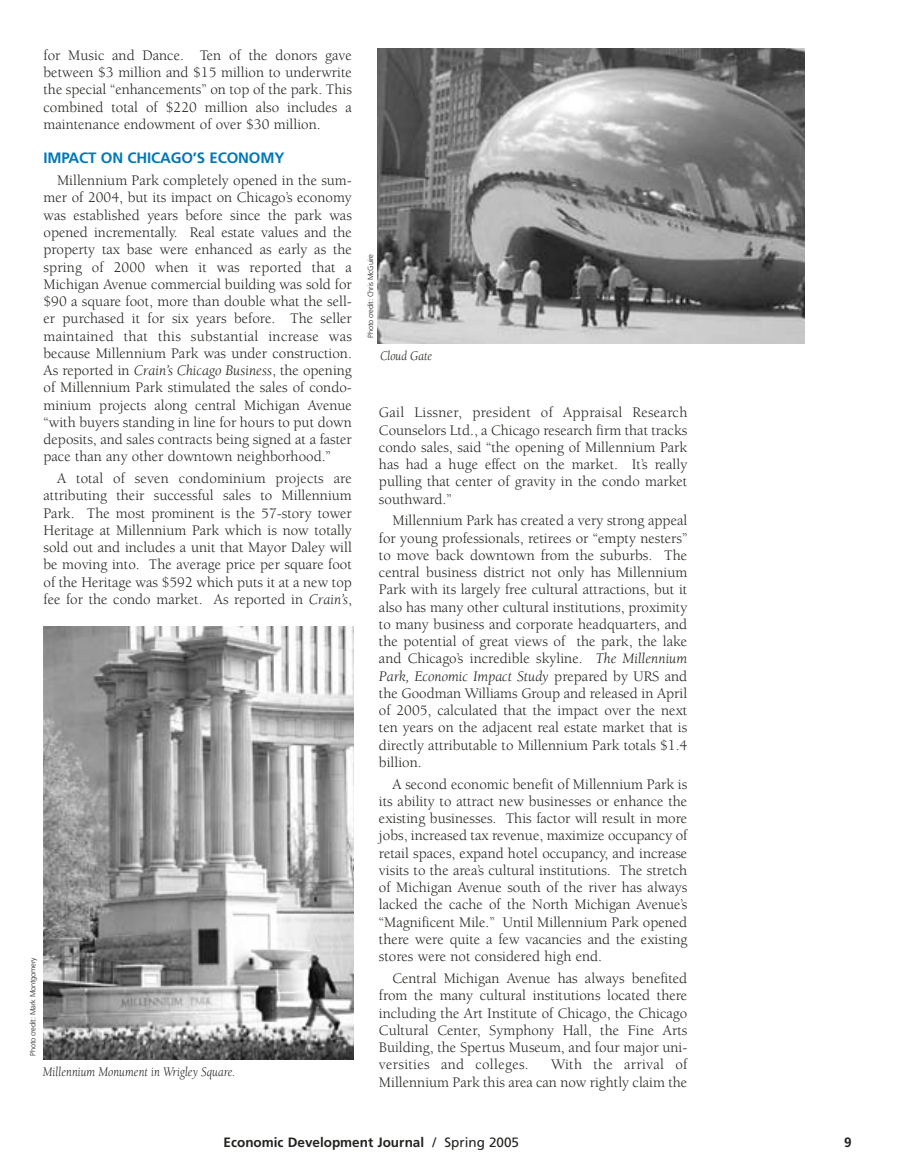
<style>
.page{position:relative;width:905px;height:1175px;background:#fff}
.page>*{position:absolute;margin:0;border:0;box-sizing:border-box;transform-origin:0 0}
.t1{font:15px/17.2px "Berkeley";color:#20231e;text-align:justify}
.t2{font:700 15px "Frutiger";letter-spacing:-.01em;color:#0078b7}
.t3{font:italic 13.5px "Berkeley";color:#20231e;scale:.9 1}
.t4{font:700 13.5px "Frutiger";color:#20231e}
.t5{font:300 7.5px "Frutiger";letter-spacing:-.03em;color:#20231e}
.s1{font-style:italic}
.s2{font-weight:400}
</style>
<div class="page">
<img style="left:43px;top:627px;width:310px;height:432px">
<img style="left:378px;top:48px;width:426px;height:295px">
<p class="t1" style="left:44px;top:48px;width:310px">for Music and Dance. Ten of the donors gave between $3 million and $15 million to underwrite the special “enhancements” on top of the park. This combined total of $220 million also includes a maintenance endowment of over $30 million.</p>
<p class="t2" style="left:44px;top:152px;width:242px">IMPACT ON CHICAGO’S ECONOMY</p>
<p class="t1" style="left:43px;top:173px;width:310px;text-indent:14px">Millennium Park completely opened in the sum&shy;mer of 2004, but its impact on Chicago’s economy was established years before since the park was opened incrementally. Real estate values and the property tax base were enhanced as early as the spring of 2000 when it was reported that a Michigan Avenue commercial building was sold for $90 a square foot, more than double what the sell&shy;er purchased it for six years before. The seller maintained that this substantial increase was because Millennium Park was under construction.<br>As reported in <span class="s1">Crain’s Chicago Business</span>, the opening of Millennium Park stimulated the sales of condo&shy;minium projects along central Michigan Avenue “with buyers standing in line for hours to put down deposits, and sales contracts being signed at a faster pace than any other downtown neighborhood.”</p>
<p class="t1" style="left:43px;top:471px;width:310px;text-indent:14px">A total of seven condominium projects are attributing their successful sales to Millennium Park. The most prominent is the 57-story tower Heritage at Millennium Park which is now totally sold out and includes a unit that Mayor Daley will be moving into. The average price per square foot of the Heritage was $592 which puts it at a new top fee for the condo market. As reported in <span class="s1">Crain’s</span>,</p>
<p class="t5" style="left:30px;top:1055px;width:99px;rotate:-90deg">Photo credit: Mark Montgomery</p>
<p class="t3" style="left:43px;top:1066px;width:215px">Millennium Monument in Wrigley Square.</p>
<p class="t5" style="left:368px;top:338px;width:85px;rotate:-90deg">Photo credit: Chris McGuire</p>
<p class="t3" style="left:380px;top:350px;width:59px">Cloud Gate</p>
<p class="t1" style="left:379px;top:405px;width:310px">Gail Lissner, president of Appraisal Research Counselors Ltd., a Chicago research firm that tracks condo sales, said “the opening of Millennium Park has had a huge effect on the market. It’s really pulling that center of gravity in the condo market southward.”</p>
<p class="t1" style="left:379px;top:513px;width:310px;text-indent:14px">Millennium Park has created a very strong appeal for young professionals, retirees or “empty nesters” to move back downtown from the suburbs. The central business district not only has Millennium Park with its largely free cultural attractions, but it also has many other cultural institutions, proximity to many business and corporate headquarters, and the potential of great views of the park, the lake and Chicago’s incredible skyline. <span class="s1">The Millennium Park, Economic Impact Study</span> prepared by URS and the Goodman Williams Group and released in April of 2005, calculated that the impact over the next ten years on the adjacent real estate market that is directly attributable to Millennium Park totals $1.4 billion.</p>
<p class="t1" style="left:379px;top:776px;width:310px;text-indent:14px">A second economic benefit of Millennium Park is its ability to attract new businesses or enhance the existing businesses. This factor will result in more jobs, increased tax revenue, maximize occupancy of retail spaces, expand hotel occupancy, and increase visits to the area’s cultural institutions. The stretch of Michigan Avenue south of the river has always lacked the cache of the North Michigan Avenue’s “Magnificent Mile.” Until Millennium Park opened there were quite a few vacancies and the existing stores were not considered high end.</p>
<p class="t1" style="left:379px;top:971px;width:310px;text-indent:14px">Central Michigan Avenue has always benefited from the many cultural institutions located there including the Art Institute of Chicago, the Chicago Cultural Center, Symphony Hall, the Fine Arts Building, the Spertus Museum, and four major uni&shy;versities and colleges.</p>
<p class="t1" style="left:379px;top:1057px;width:310px;text-align:right">With the arrival of<br>Millennium Park this area can now rightly claim the</p>
<p class="t4" style="left:224px;top:1136px;width:297px">Economic Development Journal <span class="s2">/ Spring 2005</span></p>
<p class="t4" style="left:844px;top:1136px;width:9px">9</p>
</div>
